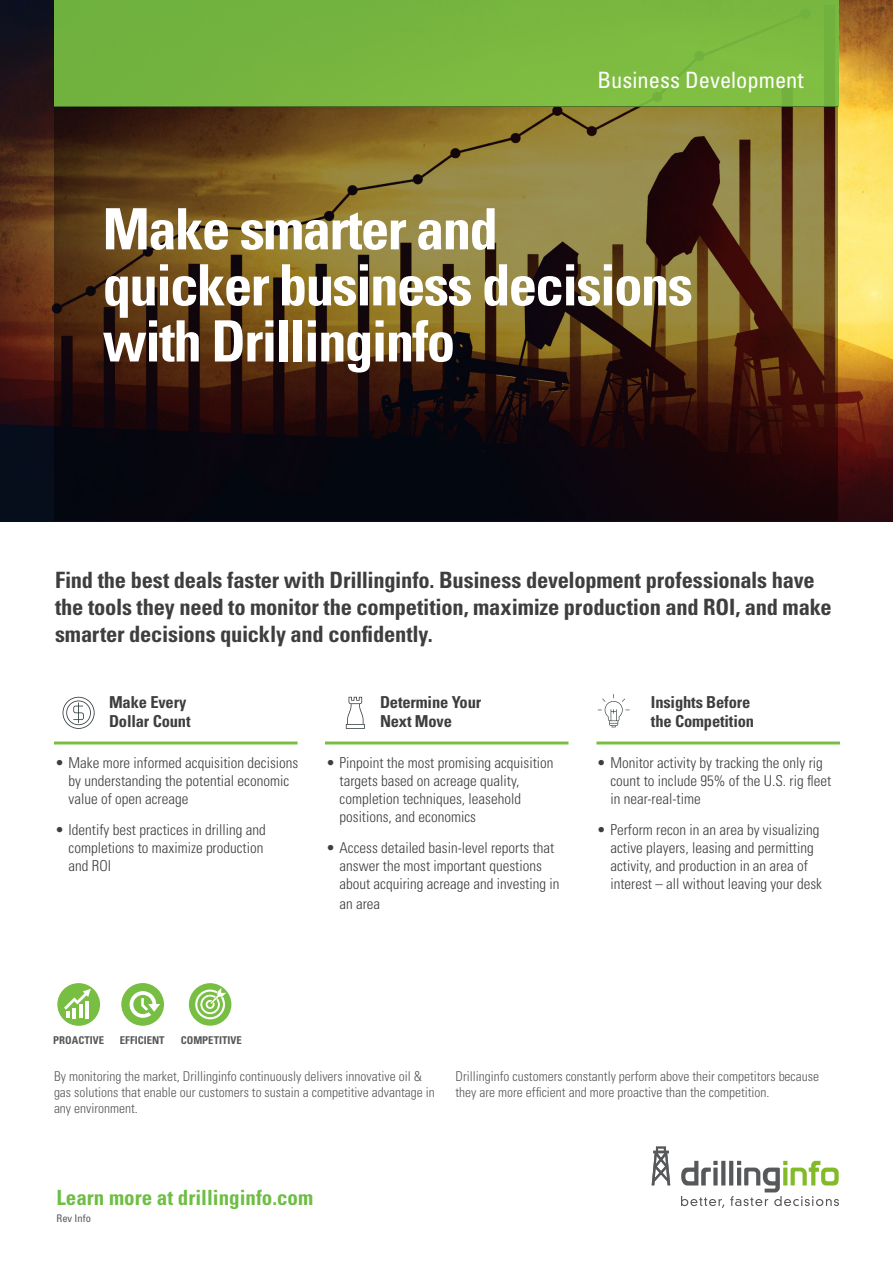
<style>
.page{position:relative;width:893px;height:1263px;background:#fff}
.page>*{position:absolute;margin:0;border:0;box-sizing:border-box;transform-origin:0 0}
.t1{font:700 condensed 57px/56.1px "Univers LT Std";letter-spacing:-.03em;color:#fff}
.General_Body_Style{font:700 condensed 22.5px/27px "Univers LT Std";letter-spacing:-.01em;color:#3e3e3f}
.t2{font:condensed 22.5px "Univers LT Std";color:#fff}
.t3{font:700 condensed 21px "Univers LT Std";color:#6ebe44}
.General_Body_Style-2{font:700 condensed 16.5px/19.5px "Univers LT Std";letter-spacing:-.01em;color:#3e3e3f}
.t4{font:300 condensed 15px/18px "Univers LT Std";color:#3e3e3f}
.t5{font:300 condensed 13.5px/16.2px "Univers LT Std";color:#57585a}
.t6{font:700 condensed 10.8px "Univers LT Std";color:#57585a}
.t7{font:condensed 10.5px "Univers LT Std";color:#57585a}
</style>
<div class="page">
<img style="left:0;top:0;width:893px;height:521px">
<svg style="left:652px;top:1146px;width:18px;height:39px"></svg>
<svg style="left:681px;top:1161px;width:158px;height:47px"></svg>
<div style="left:121px;top:983px;width:43px;height:43px;background:#77be42;border-radius:50%"></div>
<svg style="left:130px;top:991px;width:30px;height:27px"></svg>
<div style="left:57px;top:983px;width:43px;height:43px;background:#77be42;border-radius:50%"></div>
<svg style="left:64px;top:989px;width:27px;height:29px"></svg>
<div style="left:189px;top:983px;width:42px;height:43px;background:#77be42;border-radius:50%"></div>
<svg style="left:195px;top:988px;width:31px;height:31px"></svg>
<div style="left:54px;top:0;width:784px;height:106px;background:#78b63f"></div>
<svg style="left:55px;top:106px;width:783px;height:415px"></svg>
<hr style="left:54px;top:741px;width:244px;height:3px;background:#77be42">
<hr style="left:325px;top:741px;width:243px;height:3px;background:#77be42">
<hr style="left:596px;top:741px;width:244px;height:3px;background:#77be42">
<svg style="left:63px;top:697px;width:32px;height:32px"></svg>
<svg style="left:346px;top:697px;width:19px;height:32px"></svg>
<svg style="left:598px;top:694px;width:32px;height:33px"></svg>
<p class="t2" style="left:598px;top:66px;width:208px">Business Development</p>
<p class="t1" style="left:103px;top:201px;width:592px">Make smarter and<br>quicker business decisions with Drillinginfo</p>
<p class="General_Body_Style" style="left:55px;top:566px;width:778px">Find the best deals faster with Drillinginfo. Business development professionals have the tools they need to monitor the competition, maximize production and ROI, and make smarter decisions quickly and confidently.</p>
<p class="General_Body_Style-2" style="left:109px;top:692px;width:83px">Make Every<br>Dollar Count</p>
<p class="t4" style="left:69px;top:753px;width:231px;text-indent:-14px">• Make more informed acquisition decisions by understanding the potential economic value of open acreage</p>
<p class="t4" style="left:69px;top:821px;width:199px;text-indent:-14px">• Identify best practices in drilling and completions to maximize production and ROI</p>
<p class="General_Body_Style-2" style="left:380px;top:692px;width:103px">Determine Your<br>Next Move</p>
<p class="t4" style="left:339px;top:753px;width:216px;text-indent:-14px">• Pinpoint the most promising acquisition targets based on acreage quality, completion techniques, leasehold positions, and economics</p>
<p class="t4" style="left:339px;top:839px;width:221px;text-indent:-14px">• Access detailed basin-level reports that answer the most important questions about acquiring acreage and investing in</p>
<p class="t4" style="left:339px;top:894px;width:42px">an area</p>
<p class="General_Body_Style-2" style="left:651px;top:692px;width:105px">Insights Before the Competition</p>
<p class="t4" style="left:610px;top:753px;width:222px;text-indent:-14px">• Monitor activity by tracking the only rig count to include 95% of the U.S. rig fleet in near-real-time</p>
<p class="t4" style="left:610px;top:821px;width:213px;text-indent:-14px">• Perform recon in an area by visualizing active players, leasing and permitting activity, and production in an area of interest – all without leaving your desk</p>
<p class="t6" style="left:53px;top:1034px;width:52px">PROACTIVE</p>
<p class="t6" style="left:120px;top:1034px;width:46px">EFFICIENT</p>
<p class="t6" style="left:181px;top:1033px;width:62px">COMPETITIVE</p>
<p class="t5" style="left:54px;top:1068px;width:370px">By monitoring the market, Drillinginfo continuously delivers innovative oil &amp;</p>
<p class="t5" style="left:54px;top:1084px;width:382px">gas solutions that enable our customers to sustain a competitive advantage in any environment.</p>
<p class="t5" style="left:455px;top:1068px;width:365px">Drillinginfo customers constantly perform above their competitors because they are more efficient and more proactive than the competition.</p>
<p class="t3" style="left:57px;top:1184px;width:258px">Learn more at drillinginfo.com</p>
<p class="t7" style="left:57px;top:1212px;width:36px">Rev Info</p>
</div>
